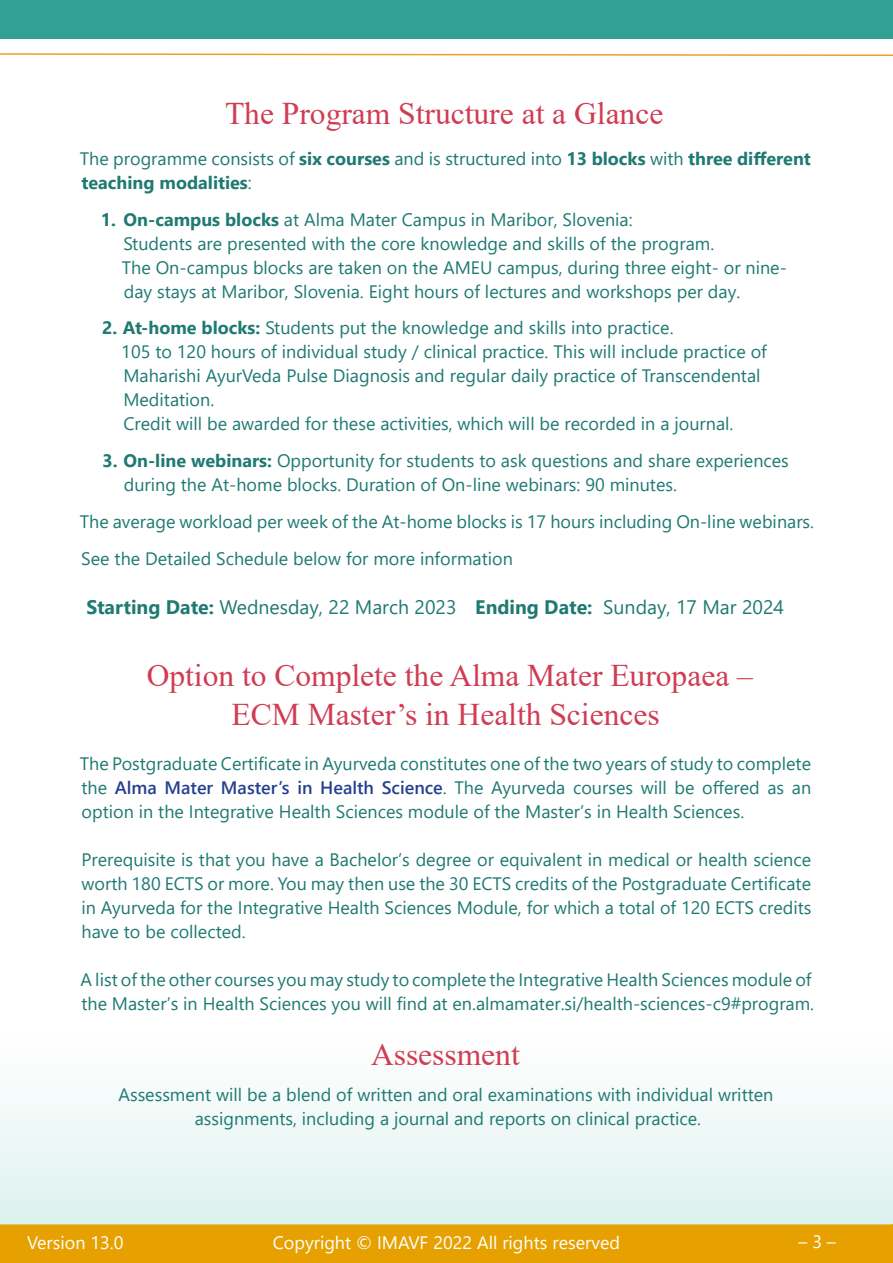
<style>
.page{position:relative;width:893px;height:1263px;background:#fff}
.page>*{position:absolute;margin:0;border:0;box-sizing:border-box;transform-origin:0 0}
.t1{font:31.5px/38.5px "Times New Roman";color:#d03c53;text-align:center}
.t2{font:19.5px "Segoe UI";color:#1f7a72}
.t3{font:18px/24px "Segoe UI";color:#1f7a72}
.t4{font:700 18px/24px "Segoe UI";color:#1f7a72}
.t5{font:18px "Segoe UI";color:#fff}
.s1{font-weight:400}
.s2{font-weight:700}
.s3{font-weight:600;color:#25408f}
</style>
<div class="page">
<div style="left:0;top:0;width:893px;height:38px;background:#33a096"></div>
<img style="left:0;top:1101px;width:893px;height:162px">
<svg style="left:0;top:53px;width:893px;height:3px"></svg>
<img style="left:892px;top:1225px;width:1px;height:38px">
<h1 class="t1" style="left:225px;top:93px;width:440px">The Program Structure at a Glance</h1>
<p class="t4" style="left:80px;top:145px;width:733px"><span class="s1">The programme consists of</span> six courses <span class="s1">and is structured into</span> 13 blocks <span class="s1">with</span> three different teaching modalities<span class="s1">:</span></p>
<p class="t3" style="left:122px;top:206px;width:667px;text-indent:-21px"><span class="s2">1. On-campus blocks</span> at Alma Mater Campus in Maribor, Slovenia:<br>Students are presented with the core knowledge and skills of the program.<br>The On-campus blocks are taken on the AMEU campus, during three eight- or nine&shy;day stays at Maribor, Slovenia. Eight hours of lectures and workshops per day.</p>
<p class="t3" style="left:121px;top:314px;width:647px;text-indent:-19px"><span class="s2">2. At-home blocks:</span> Students put the knowledge and skills into practice.<br>105 to 120 hours of individual study / clinical practice. This will include practice of Maharishi AyurVeda Pulse Diagnosis and regular daily practice of Transcendental Meditation.<br>Credit will be awarded for these activities, which will be recorded in a journal.</p>
<p class="t3" style="left:124px;top:447px;width:667px;text-indent:-21px"><span class="s2">3. On-line webinars:</span> Opportunity for students to ask questions and share experiences during the At-home blocks. Duration of On-line webinars: 90 minutes.</p>
<p class="t3" style="left:80px;top:502px;width:736px;line-height:36.8px">The average workload per week of the At-home blocks is 17 hours including On-line webinars.<br>See the Detailed Schedule below for more information</p>
<p class="t2" style="left:87px;top:589px;width:699px"><span class="s2">Starting Date:</span> Wednesday, 22 March 2023 <span class="s2">Ending Date:</span> Sunday, 17 Mar 2024</p>
<h1 class="t1" style="left:147px;top:655px;width:608px">Option to Complete the Alma Mater Europaea –<br>ECM Master’s in Health Sciences</h1>
<p class="t3" style="left:80px;top:750px;width:733px;text-align:justify">The Postgraduate Certificate in Ayurveda constitutes one of the two years of study to complete the <span class="s3">Alma Mater Master’s in Health Science</span>. The Ayurveda courses will be offered as an option in the Integrative Health Sciences module of the Master’s in Health Sciences.</p>
<p class="t3" style="left:81px;top:846px;width:732px;text-align:justify">Prerequisite is that you have a Bachelor’s degree or equivalent in medical or health science worth 180 ECTS or more. You may then use the 30 ECTS credits of the Postgraduate Certificate in Ayurveda for the Integrative Health Sciences Module, for which a total of 120 ECTS credits have to be collected.</p>
<p class="t3" style="left:81px;top:966px;width:735px">A list of the other courses you may study to complete the Integrative Health Sciences module of the Master’s in Health Sciences you will find at en.almamater.si/health-sciences-c9#program.</p>
<h1 class="t1" style="left:371px;top:1034px;width:150px">Assessment</h1>
<p class="t3" style="left:118px;top:1081px;width:656px;text-align:center">Assessment will be a blend of written and oral examinations with individual written assignments, including a journal and reports on clinical practice.</p>
<p class="t5" style="left:27px;top:1225px;width:98px">Version 13.0</p>
<p class="t5" style="left:273px;top:1225px;width:349px">Copyright © IMAVF 2022 All rights reserved</p>
<p class="t5" style="left:798px;top:1224px;width:39px">– 3 –</p>
</div>
